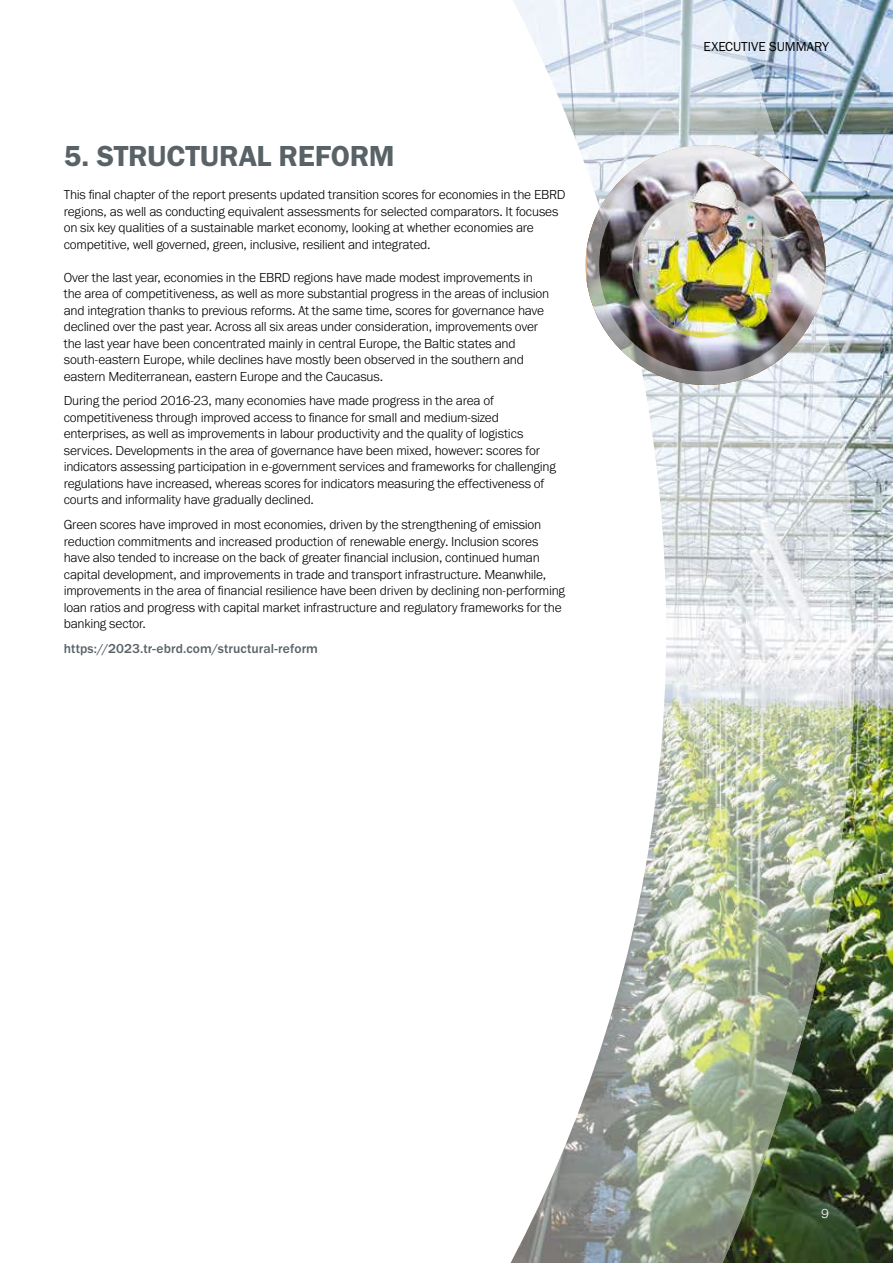
<style>
.page{position:relative;width:893px;height:1263px;background:#fff}
.page>*{position:absolute;margin:0;border:0;box-sizing:border-box;transform-origin:0 0}
.t1{font:30px "Franklin Gothic URW Dem";letter-spacing:-.01em;color:#586267}
.t2{font:300 13.5px/16.5px "Franklin Gothic URW";letter-spacing:-.015em;color:#000}
.t3{font:500 13.5px "Franklin Gothic URW";letter-spacing:.005em;color:#586267}
.t4{font:13.5px "Franklin Gothic URW Boo";color:#000}
.t5{font:300 13.5px "Franklin Gothic URW";color:#fff}
</style>
<div class="page">
<img style="left:855px;top:0;width:38px;height:1263px">
<img style="left:666px;top:0;width:189px;height:1263px">
<svg style="left:510px;top:0;width:156px;height:1263px"></svg>
<img style="left:587px;top:145px;width:239px;height:240px">
<svg style="left:586px;top:145px;width:240px;height:240px;background:#afacad"></svg>
<img style="left:599px;top:159px;width:213px;height:212px;border-radius:106px">
<img style="left:633px;top:193px;width:58px;height:144px">
<img style="left:638px;top:197px;width:136px;height:136px;border-radius:68px">
<img style="left:691px;top:178px;width:100px;height:164px">
<h1 class="t1" style="left:64px;top:138px;width:332px">5. STRUCTURAL REFORM</h1>
<p class="t2" style="left:64px;top:186px;width:503px">This final chapter of the report presents updated transition scores for economies in the EBRD regions, as well as conducting equivalent assessments for selected comparators. It focuses on six key qualities of a sustainable market economy, looking at whether economies are competitive, well governed, green, inclusive, resilient and integrated.</p>
<p class="t2" style="left:64px;top:268px;width:487px">Over the last year, economies in the EBRD regions have made modest improvements in the area of competitiveness, as well as more substantial progress in the areas of inclusion and integration thanks to previous reforms. At the same time, scores for governance have declined over the past year. Across all six areas under consideration, improvements over the last year have been concentrated mainly in central Europe, the Baltic states and south-eastern Europe, while declines have mostly been observed in the southern and eastern Mediterranean, eastern Europe and the Caucasus.</p>
<p class="t2" style="left:64px;top:392px;width:494px">During the period 2016-23, many economies have made progress in the area of competitiveness through improved access to finance for small and medium-sized enterprises, as well as improvements in labour productivity and the quality of logistics services. Developments in the area of governance have been mixed, however: scores for indicators assessing participation in e-government services and frameworks for challenging regulations have increased, whereas scores for indicators measuring the effectiveness of courts and informality have gradually declined.</p>
<p class="t2" style="left:64px;top:516px;width:503px">Green scores have improved in most economies, driven by the strengthening of emission reduction commitments and increased production of renewable energy. Inclusion scores have also tended to increase on the back of greater financial inclusion, continued human capital development, and improvements in trade and transport infrastructure. Meanwhile, improvements in the area of financial resilience have been driven by declining non-performing loan ratios and progress with capital market infrastructure and regulatory frameworks for the banking sector.</p>
<p class="t3" style="left:64px;top:640px;width:256px">https://2023.tr-ebrd.com/structural-reform</p>
<p class="t4" style="left:704px;top:38px;width:127px">EXECUTIVE SUMMARY</p>
<p class="t5" style="left:821px;top:1205px;width:9px">9</p>
</div>
